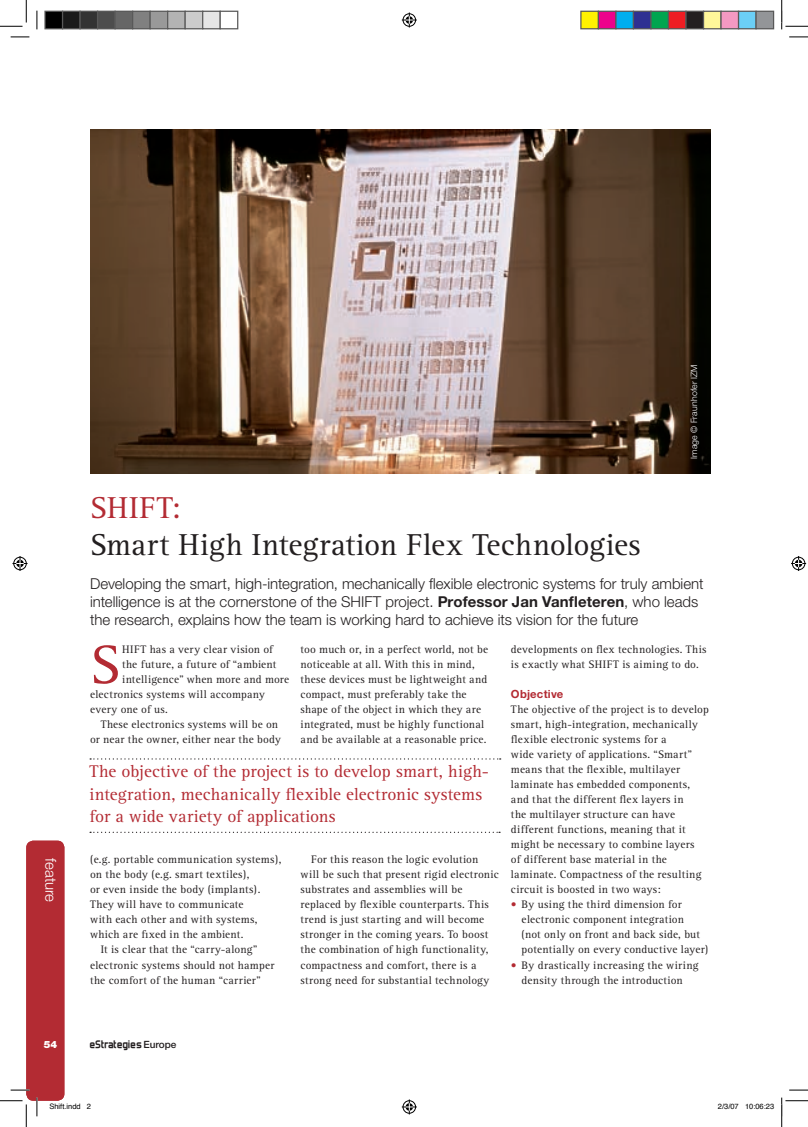
<style>
.page{position:relative;width:808px;height:1127px;background:#fff}
.page>*{position:absolute;margin:0;border:0;box-sizing:border-box;transform-origin:0 0}
.t1{font:56.25px "Rotis Serif";color:#b32b33}
.t2{font:31.25px "Rotis Serif";color:#231f20}
.t3{font:31.25px "Rotis Serif";letter-spacing:.035em;color:#b32b33}
.t4{font:17.5px/22.5px "Rotis Serif";letter-spacing:.005em;color:#b32b33}
.t5{font:300 15px/18px "Helvetica Neue";color:#231f20}
.t6{font:300 15px "Helvetica Neue";letter-spacing:-.01em;color:#fff}
.t7{font:700 12.5px "Forgotten Futurist";color:#231f20}
.t8{font:11.25px/15px "Rotis Serif";letter-spacing:.02em;color:#231f20}
.t9{font:700 11.25px "Helvetica Neue";letter-spacing:.02em;color:#b32b33}
.t10{font:900 10px "Helvetica Neue";color:#fff}
.t11{font:300 8.75px "Helvetica Neue";letter-spacing:.015em;color:#fff}
.t12{font:7.5px "Helvetica";color:#000}
.s1{font-weight:700}
.s2{color:#b32b33}
.s3{font-family:"Helvetica Neue";font-weight:500;font-size:10px}
</style>
<div class="page">
<div style="left:26px;top:840px;width:38px;height:260px;background:#b32b33;border-radius:7px"></div>
<img style="left:90px;top:129px;width:620px;height:344px">
<svg style="left:90px;top:758px;width:410px;height:1px"></svg>
<svg style="left:90px;top:831px;width:410px;height:1px"></svg>
<svg style="left:11px;top:36px;width:18px;height:2px"></svg>
<svg style="left:789px;top:36px;width:18px;height:2px"></svg>
<svg style="left:11px;top:1088px;width:18px;height:2px"></svg>
<svg style="left:789px;top:1089px;width:18px;height:1px"></svg>
<svg style="left:36px;top:11px;width:2px;height:18px"></svg>
<svg style="left:36px;top:1097px;width:2px;height:18px"></svg>
<svg style="left:0;top:0;width:27px;height:27px"></svg>
<svg style="left:0;top:1100px;width:27px;height:26px"></svg>
<svg style="left:781px;top:0;width:26px;height:29px"></svg>
<svg style="left:781px;top:1097px;width:26px;height:29px"></svg>
<svg style="left:401px;top:13px;width:15px;height:15px"></svg>
<svg style="left:401px;top:1099px;width:15px;height:15px"></svg>
<svg style="left:13px;top:556px;width:15px;height:15px"></svg>
<svg style="left:791px;top:556px;width:14px;height:15px"></svg>
<div style="left:45px;top:11px;width:18px;height:18px;background:#000"></div>
<div style="left:44px;top:11px;width:19px;height:18px;border:1px solid #595959"></div>
<div style="left:63px;top:11px;width:17px;height:18px;background:#1a1a1a"></div>
<div style="left:62px;top:11px;width:19px;height:18px;border:1px solid #595959"></div>
<div style="left:80px;top:11px;width:18px;height:18px;background:#333"></div>
<div style="left:79px;top:11px;width:19px;height:18px;border:1px solid #595959"></div>
<div style="left:98px;top:11px;width:17px;height:18px;background:#4d4d4d"></div>
<div style="left:97px;top:11px;width:19px;height:18px;border:1px solid #595959"></div>
<div style="left:115px;top:11px;width:18px;height:18px;background:#666"></div>
<div style="left:114px;top:11px;width:19px;height:18px;border:1px solid #595959"></div>
<div style="left:133px;top:11px;width:17px;height:18px;background:#808080"></div>
<div style="left:132px;top:11px;width:19px;height:18px;border:1px solid #595959"></div>
<div style="left:150px;top:11px;width:18px;height:18px;background:#999"></div>
<div style="left:149px;top:11px;width:19px;height:18px;border:1px solid #595959"></div>
<div style="left:168px;top:11px;width:17px;height:18px;background:#b3b3b3"></div>
<div style="left:167px;top:11px;width:19px;height:18px;border:1px solid #595959"></div>
<div style="left:185px;top:11px;width:18px;height:18px;background:#ccc"></div>
<div style="left:184px;top:11px;width:19px;height:18px;border:1px solid #595959"></div>
<div style="left:203px;top:11px;width:17px;height:18px;background:#e6e6e6"></div>
<div style="left:202px;top:11px;width:19px;height:18px;border:1px solid #595959"></div>
<div style="left:219px;top:11px;width:19px;height:18px;border:1px solid #595959"></div>
<div style="left:580px;top:11px;width:18px;height:18px;background:#fff101"></div>
<div style="left:580px;top:11px;width:18px;height:18px;border:1px solid #595959"></div>
<div style="left:598px;top:11px;width:17px;height:18px;background:#ed028c"></div>
<div style="left:597px;top:11px;width:19px;height:18px;border:1px solid #595959"></div>
<div style="left:615px;top:11px;width:18px;height:18px;background:#00aeef"></div>
<div style="left:615px;top:11px;width:18px;height:18px;border:1px solid #595959"></div>
<div style="left:633px;top:11px;width:17px;height:18px;background:#2e3092"></div>
<div style="left:632px;top:11px;width:19px;height:18px;border:1px solid #595959"></div>
<div style="left:650px;top:11px;width:18px;height:18px;background:#00a54f"></div>
<div style="left:650px;top:11px;width:18px;height:18px;border:1px solid #595959"></div>
<div style="left:668px;top:11px;width:17px;height:18px;background:#ee1d23"></div>
<div style="left:667px;top:11px;width:19px;height:18px;border:1px solid #595959"></div>
<div style="left:685px;top:11px;width:18px;height:18px;background:#231f20"></div>
<div style="left:685px;top:11px;width:18px;height:18px;border:1px solid #595959"></div>
<div style="left:703px;top:11px;width:17px;height:18px;background:#fff79a"></div>
<div style="left:702px;top:11px;width:19px;height:18px;border:1px solid #595959"></div>
<div style="left:720px;top:11px;width:18px;height:18px;background:#f499c2"></div>
<div style="left:720px;top:11px;width:18px;height:18px;border:1px solid #595959"></div>
<div style="left:738px;top:11px;width:17px;height:18px;background:#6bcff6"></div>
<div style="left:737px;top:11px;width:19px;height:18px;border:1px solid #595959"></div>
<div style="left:755px;top:11px;width:18px;height:18px;background:#939598"></div>
<div style="left:755px;top:11px;width:18px;height:18px;border:1px solid #595959"></div>
<p class="t11" style="left:688px;top:459px;width:96px;rotate:-90deg">Image © Fraunhofer IZM</p>
<h3 class="t6" style="left:60px;top:858px;width:45px;rotate:90deg">feature</h3>
<h2 class="t3" style="left:90px;top:489px;width:92px">SHIFT:</h2>
<h2 class="t2" style="left:90px;top:527px;width:551px">Smart High Integration Flex Technologies</h2>
<p class="t5" style="left:90px;top:574px;width:614px">Developing the smart, high-integration, mechanically flexible electronic systems for truly ambient intelligence is at the cornerstone of the SHIFT project. <span class="s1">Professor Jan Vanfleteren</span>, who leads the research, explains how the team is working hard to achieve its vision for the future</p>
<h1 class="t1" style="left:90px;top:632px;width:32px">S</h1>
<p class="t8" style="left:122px;top:642px;width:152px">HIFT has a very clear vision of</p>
<p class="t8" style="left:300px;top:642px;width:189px">too much or, in a perfect world, not be noticeable at all. With this in mind, these devices must be lightweight and compact, must preferably take the shape of the object in which they are integrated, must be highly functional and be available at a reasonable price.</p>
<p class="t8" style="left:511px;top:642px;width:197px">developments on flex technologies. This is exactly what SHIFT is aiming to do.</p>
<p class="t9" style="left:511px;top:687px;width:54px">Objective</p>
<p class="t8" style="left:511px;top:702px;width:199px">The objective of the project is to develop smart, high-integration, mechanically flexible electronic systems for a<br>wide variety of applications. “Smart” means that the flexible, multilayer laminate has embedded components, and that the different flex layers in<br>the multilayer structure can have different functions, meaning that it might be necessary to combine layers<br>of different base material in the laminate. Compactness of the resulting circuit is boosted in two ways:</p>
<p class="t8" style="left:521px;top:897px;width:188px;text-indent:-11px"><span class="s2">•</span> By using the third dimension for electronic component integration<br>(not only on front and back side, but potentially on every conductive layer)</p>
<p class="t8" style="left:511px;top:957px;width:189px;text-align:center"><span class="s2">•</span> By drastically increasing the wiring density through the introduction</p>
<p class="t8" style="left:122px;top:657px;width:156px">the future, a future of “ambient</p>
<p class="t8" style="left:122px;top:672px;width:169px">intelligence” when more and more</p>
<p class="t8" style="left:90px;top:687px;width:176px">electronics systems will accompany</p>
<p class="t8" style="left:90px;top:702px;width:79px">every one of us.</p>
<p class="t8" style="left:101px;top:717px;width:179px">These electronics systems will be on</p>
<p class="t8" style="left:90px;top:732px;width:192px">or near the owner, either near the body</p>
<h3 class="t4" style="left:89px;top:760px;width:401px">The objective of the project is to develop smart, high&shy;integration, mechanically flexible electronic systems for a wide variety of applications</h3>
<p class="t8" style="left:90px;top:852px;width:193px">(e.g. portable communication systems),</p>
<p class="t8" style="left:90px;top:867px;width:161px">on the body (e.g. smart textiles),</p>
<p class="t8" style="left:90px;top:882px;width:172px">or even inside the body (implants).</p>
<p class="t8" style="left:90px;top:897px;width:155px">They will have to communicate</p>
<p class="t8" style="left:90px;top:912px;width:169px">with each other and with systems,</p>
<p class="t8" style="left:90px;top:927px;width:155px">which are fixed in the ambient.</p>
<p class="t8" style="left:101px;top:942px;width:158px">It is clear that the “carry-along”</p>
<p class="t8" style="left:90px;top:957px;width:186px">electronic systems should not hamper</p>
<p class="t8" style="left:90px;top:972px;width:172px">the comfort of the human “carrier”</p>
<p class="t8" style="left:300px;top:852px;width:199px;text-indent:11px">For this reason the logic evolution will be such that present rigid electronic substrates and assemblies will be replaced by flexible counterparts. This trend is just starting and will become stronger in the coming years. To boost the combination of high functionality, compactness and comfort, there is a strong need for substantial technology</p>
<p class="t10" style="left:44px;top:1038px;width:15px">00</p>
<p class="t10" style="left:44px;top:1038px;width:15px">54</p>
<p class="t7" style="left:89px;top:1038px;width:88px">eStrategies<span class="s3">Europe</span></p>
<p class="t12" style="left:49px;top:1099px;width:43px">Shift.indd 2</p>
<p class="t12" style="left:717px;top:1099px;width:58px">2/3/07 10:06:23</p>
</div>
